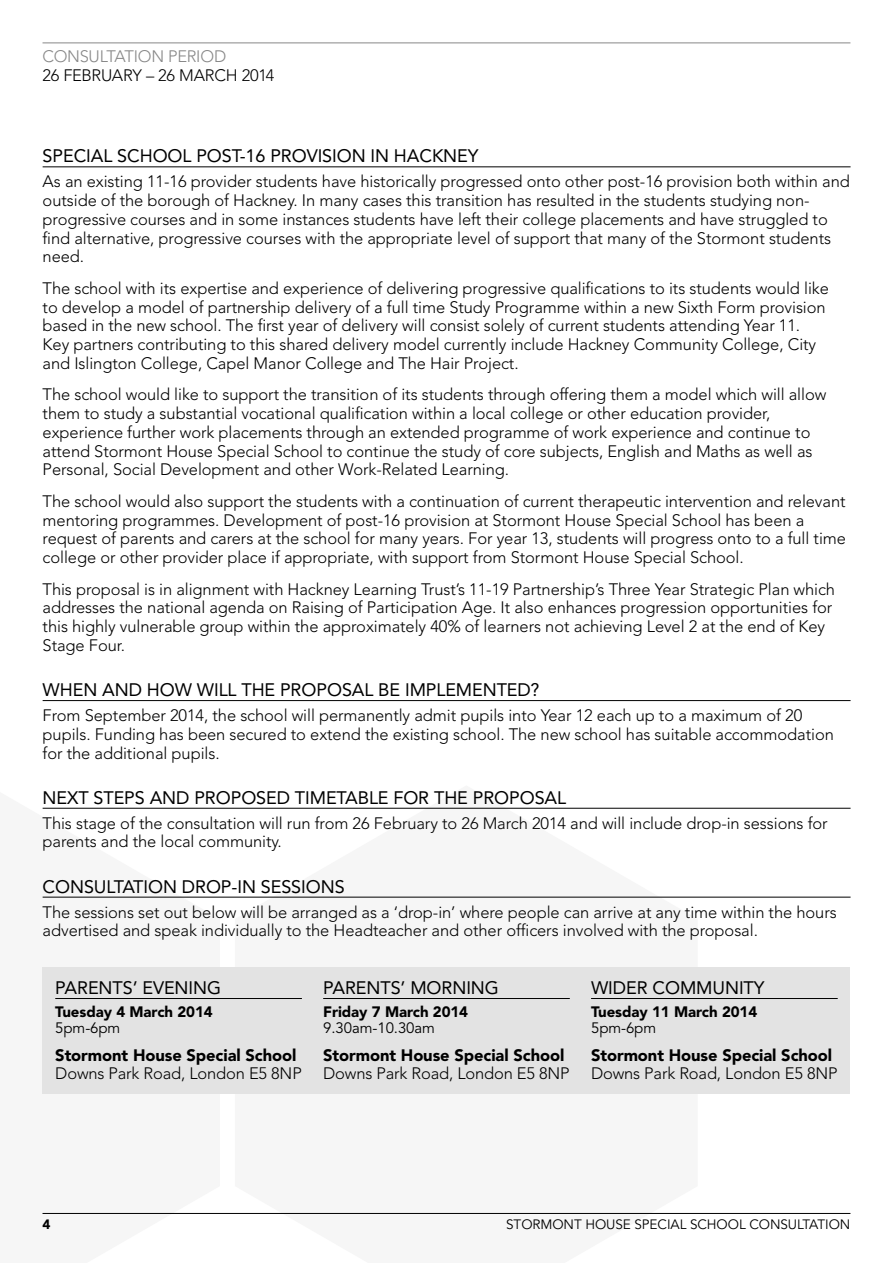
<style>
.page{position:relative;width:893px;height:1263px;background:#fff}
.page>*{position:absolute;margin:0;border:0;box-sizing:border-box;transform-origin:0 0}
.t1{font:18px "Avenir";letter-spacing:-.005em;color:#000}
.t2{font:300 16.5px/18.8px "Avenir";letter-spacing:-.005em;color:#000}
.t3{font:900 16.5px "Avenir";letter-spacing:-.005em;color:#000}
.t4{font:300 16.5px "Avenir";color:#878787}
.t5{font:900 15px "Avenir";letter-spacing:-.005em;color:#000}
.t6{font:15px "Avenir";letter-spacing:-.005em;color:#000}
.t7{font:13.5px "Avenir";letter-spacing:-.005em;color:#000}
.t8{font:900 13.5px "Avenir";color:#000}
</style>
<div class="page">
<svg style="left:235px;top:807px;width:463px;height:406px;fill:#f6f6f6"></svg>
<svg style="left:42px;top:807px;width:178px;height:407px;fill:#f6f6f6"></svg>
<hr style="left:43px;top:1213px;width:807px;height:1px;background:#000">
<hr style="left:43px;top:166px;width:808px;height:1px;background:#000">
<hr style="left:43px;top:700px;width:808px;height:1px;background:#000">
<hr style="left:43px;top:808px;width:808px;height:1px;background:#000">
<hr style="left:43px;top:897px;width:808px;height:1px;background:#000">
<div style="left:43px;top:967px;width:807px;height:126px;background:#e3e3e3"></div>
<hr style="left:55px;top:998px;width:247px;height:1px;background:#000">
<hr style="left:323px;top:998px;width:247px;height:1px;background:#000">
<hr style="left:591px;top:998px;width:247px;height:1px;background:#000">
<hr style="left:43px;top:43px;width:807px;height:1px;background:#878787">
<p class="t4" style="left:43px;top:47px;width:24px">Cons</p>
<p class="t4" style="left:89px;top:47px;width:21px">ultation</p>
<p class="t4" style="left:168px;top:47px;width:11px">period</p>
<p class="t2" style="left:43px;top:66px;width:233px">26 FEB RUARY – 26 MARCH 2014</p>
<p class="t1" style="left:43px;top:145px;width:21px">SPECIAL</p>
<p class="t1" style="left:117px;top:145px;width:24px">SCHOOL</p>
<p class="t1" style="left:196px;top:145px;width:132px">POST-16 PROVISION</p>
<p class="t1" style="left:371px;top:145px;width:85px">IN HACKNEY</p>
<p class="t2" style="left:43px;top:172px;width:809px">As an existing 11-16 provider students have historically progressed onto other post-16 provision both within and outside of the borough of Hackney. In many cases this transition has resulted in the students studying non&shy;progressive courses and in some instances students have left their college placements and have struggled to find alternative, progressive courses with the appropriate level of support that many of the Stormont students need.</p>
<p class="t2" style="left:43px;top:279px;width:788px">The school with its expertise and experience of delivering progressive qualifications to its students would like to develop a model of partnership delivery of a full time Study Programme within a new Sixth Form provision based in the new school. The first year of delivery will consist solely of current students attending Year 11.<br>Key partners contributing to this shared delivery model currently include Hackney Community College, City and Islington College, Capel Manor College and The Hair Project.</p>
<p class="t2" style="left:43px;top:385px;width:785px">The school would like to support the transition of its students through offering them a model which will allow them to study a substantial vocational qualification within a local college or other education provider, experience further work placements through an extended programme of work experience and continue to attend Stormont House Special School to continue the study of core subjects, English and Maths as well as Personal, Social Development and other Work-Related Learning.</p>
<p class="t2" style="left:43px;top:492px;width:805px">The school would also support the students with a continuation of current therapeutic intervention and relevant mentoring programmes. Development of post-16 provision at Stormont House Special School has been a request of parents and carers at the school for many years. For year 13, students will progress onto to a full time college or other provider place if appropriate, with support from Stormont House Special School.</p>
<p class="t2" style="left:43px;top:579px;width:794px">This proposal is in alignment with Hackney Learning Trust’s 11-19 Partnership’s Three Year Strategic Plan which addresses the national agenda on Raising of Participation Age. It also enhances progression opportunities for this highly vulnerable group within the approximately 40% of learners not achieving Level 2 at the end of Key Stage Four.</p>
<p class="t1" style="left:43px;top:679px;width:30px">WHEN</p>
<p class="t1" style="left:102px;top:679px;width:14px">AND</p>
<p class="t1" style="left:147px;top:679px;width:61px">HOW WILL</p>
<p class="t1" style="left:241px;top:679px;width:12px">THE</p>
<p class="t1" style="left:280px;top:679px;width:24px">PROPOSAL</p>
<p class="t1" style="left:378px;top:679px;width:45px">BE IMPLEMENTED</p>
<p class="t1" style="left:531px;top:679px;width:10px">?</p>
<p class="t2" style="left:43px;top:706px;width:793px">From September 2014, the school will permanently admit pupils into Year 12 each up to a maximum of 20 pupils. Funding has been secured to extend the existing school. The new school has suitable accommodation for the additional pupils.</p>
<p class="t1" style="left:43px;top:787px;width:72px">NEXT STEPS</p>
<p class="t1" style="left:150px;top:787px;width:14px">AND</p>
<p class="t1" style="left:194px;top:787px;width:24px">PROPOSED</p>
<p class="t1" style="left:295px;top:787px;width:22px">TIMETABLE</p>
<p class="t1" style="left:393px;top:787px;width:13px">FOR</p>
<p class="t1" style="left:434px;top:787px;width:12px">THE</p>
<p class="t1" style="left:473px;top:787px;width:24px">PROPOSAL</p>
<p class="t2" style="left:43px;top:814px;width:787px">This stage of the consultation will run from 26 February to 26 March 2014 and will include drop-in sessions for parents and the local community.</p>
<p class="t1" style="left:43px;top:876px;width:25px">CONSULTATION</p>
<p class="t1" style="left:182px;top:876px;width:26px">DROP</p>
<p class="t1" style="left:232px;top:876px;width:51px">-IN SESSIONS</p>
<p class="t2" style="left:43px;top:902px;width:796px">The sessions set out below will be arranged as a ‘drop-in’ where people can arrive at any time within the hours advertised and speak individually to the Headteacher and other officers involved with the proposal.</p>
<p class="t1" style="left:55px;top:977px;width:22px">PARENTS</p>
<p class="t1" style="left:133px;top:977px;width:43px">’ EVENIN</p>
<p class="t1" style="left:207px;top:977px;width:16px">G</p>
<p class="t5" style="left:55px;top:1002px;width:159px">Tuesday 4 March 2014</p>
<p class="t6" style="left:55px;top:1019px;width:67px">5pm-6pm</p>
<p class="t3" style="left:55px;top:1045px;width:243px">Stormont House Special School</p>
<p class="t2" style="left:55px;top:1064px;width:248px">Downs Park Road, London E5 8NP</p>
<p class="t1" style="left:323px;top:977px;width:22px">PARENTS</p>
<p class="t1" style="left:401px;top:977px;width:23px">’ MORNIN</p>
<p class="t1" style="left:485px;top:977px;width:16px">G</p>
<p class="t5" style="left:323px;top:1002px;width:147px">Friday 7 March 2014</p>
<p class="t6" style="left:323px;top:1019px;width:113px">9.30am-10.30am</p>
<p class="t3" style="left:323px;top:1045px;width:243px">Stormont House Special School</p>
<p class="t2" style="left:323px;top:1064px;width:248px">Downs Park Road, London E5 8NP</p>
<p class="t1" style="left:591px;top:977px;width:28px">WIDER</p>
<p class="t1" style="left:653px;top:977px;width:14px">COMMUNITY</p>
<p class="t5" style="left:591px;top:1002px;width:168px">Tuesday 11 March 2014</p>
<p class="t6" style="left:591px;top:1019px;width:67px">5pm-6pm</p>
<p class="t3" style="left:591px;top:1045px;width:243px">Stormont House Special School</p>
<p class="t2" style="left:591px;top:1064px;width:248px">Downs Park Road, London E5 8NP</p>
<p class="t8" style="left:43px;top:1216px;width:9px">4</p>
<p class="t7" style="left:506px;top:1217px;width:346px">STORMONT HOUSE SPECIAL SCHOOL CONSULTATION</p>
</div>
